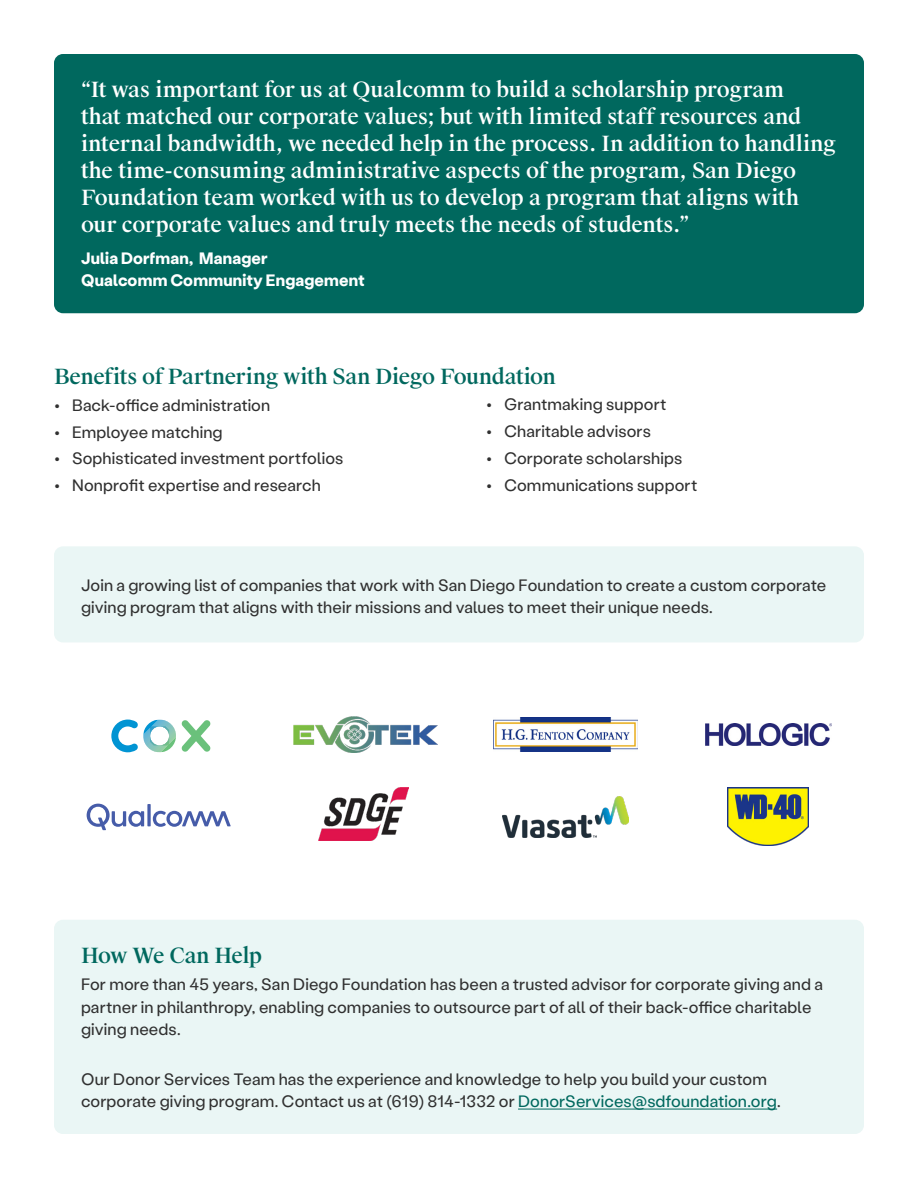
<style>
.page{position:relative;width:918px;height:1188px;background:#fff}
.page>*{position:absolute;margin:0;border:0;box-sizing:border-box;transform-origin:0 0}
.t1{font:500 21px/27px "Suisse Works";letter-spacing:-.005em;color:#fff}
.t2{font:500 21px "Suisse Works";letter-spacing:-.015em;color:#00685e}
.t3{font:16.5px/22.5px "Stabil Grotesk";letter-spacing:.005em;color:#303030}
.t4{font:700 16.5px/22.5px "Stabil Grotesk";letter-spacing:.01em;color:#fff}
.s1{color:#00685e}
</style>
<div class="page">
<div style="left:54px;top:54px;width:810px;height:259px;background:#00685e;border-radius:9px"></div>
<svg style="left:111px;top:720px;width:99px;height:32px"></svg>
<img style="left:294px;top:716px;width:144px;height:36px">
<img style="left:494px;top:717px;width:144px;height:34px">
<img style="left:705px;top:723px;width:126px;height:22px">
<svg style="left:87px;top:804px;width:57px;height:26px"></svg>
<svg style="left:153px;top:811px;width:78px;height:16px"></svg>
<svg style="left:147px;top:804px;width:4px;height:22px"></svg>
<img style="left:318px;top:788px;width:90px;height:53px">
<img style="left:503px;top:797px;width:126px;height:40px">
<img style="left:728px;top:788px;width:81px;height:58px">
<div style="left:54px;top:920px;width:810px;height:214px;background:#eaf6f5;border-radius:9px"></div>
<hr style="left:518px;top:1109px;width:259px;height:1px;background:#00685e">
<div style="left:54px;top:546px;width:810px;height:96px;background:#eaf6f5;border-radius:9px"></div>
<p class="t1" style="left:81px;top:77px;width:757px">“It was important for us at Qualcomm to build a scholarship program<br>that matched our corporate values; but with limited staff resources and internal bandwidth, we needed help in the process. In addition to handling the time-consuming administrative aspects of the program, San Diego Foundation team worked with us to develop a program that aligns with our corporate values and truly meets the needs of students.”</p>
<p class="t4" style="left:81px;top:246px;width:285px">Julia Dorfman, Manager<br>Qualcomm Community Engagement</p>
<p class="t2" style="left:54px;top:363px;width:503px">Benefits of Partnering with San Diego Foundation</p>
<p class="t3" style="left:54px;top:393px;width:218px">• Back-office administration</p>
<p class="t3" style="left:54px;top:420px;width:170px">• Employee matching</p>
<p class="t3" style="left:54px;top:447px;width:291px">• Sophisticated investment portfolios</p>
<p class="t3" style="left:54px;top:474px;width:268px">• Nonprofit expertise and research</p>
<p class="t3" style="left:486px;top:393px;width:182px">• Grantmaking support</p>
<p class="t3" style="left:486px;top:420px;width:166px">• Charitable advisors</p>
<p class="t3" style="left:486px;top:447px;width:198px">• Corporate scholarships</p>
<p class="t3" style="left:486px;top:474px;width:213px">• Communications support</p>
<p class="t3" style="left:81px;top:573px;width:747px">Join a growing list of companies that work with San Diego Foundation to create a custom corporate giving program that aligns with their missions and values to meet their unique needs.</p>
<p class="t2" style="left:81px;top:943px;width:183px">How We Can Help</p>
<p class="t3" style="left:81px;top:972px;width:743px">For more than 45 years, San Diego Foundation has been a trusted advisor for corporate giving and a partner in philanthropy, enabling companies to outsource part of all of their back-office charitable giving needs.</p>
<p class="t3" style="left:81px;top:1067px;width:701px">Our Donor Services Team has the experience and knowledge to help you build your custom corporate giving program. Contact us at (619) 814-1332 or <span class="s1">DonorServices@sdfoundation.org</span>.</p>
</div>
